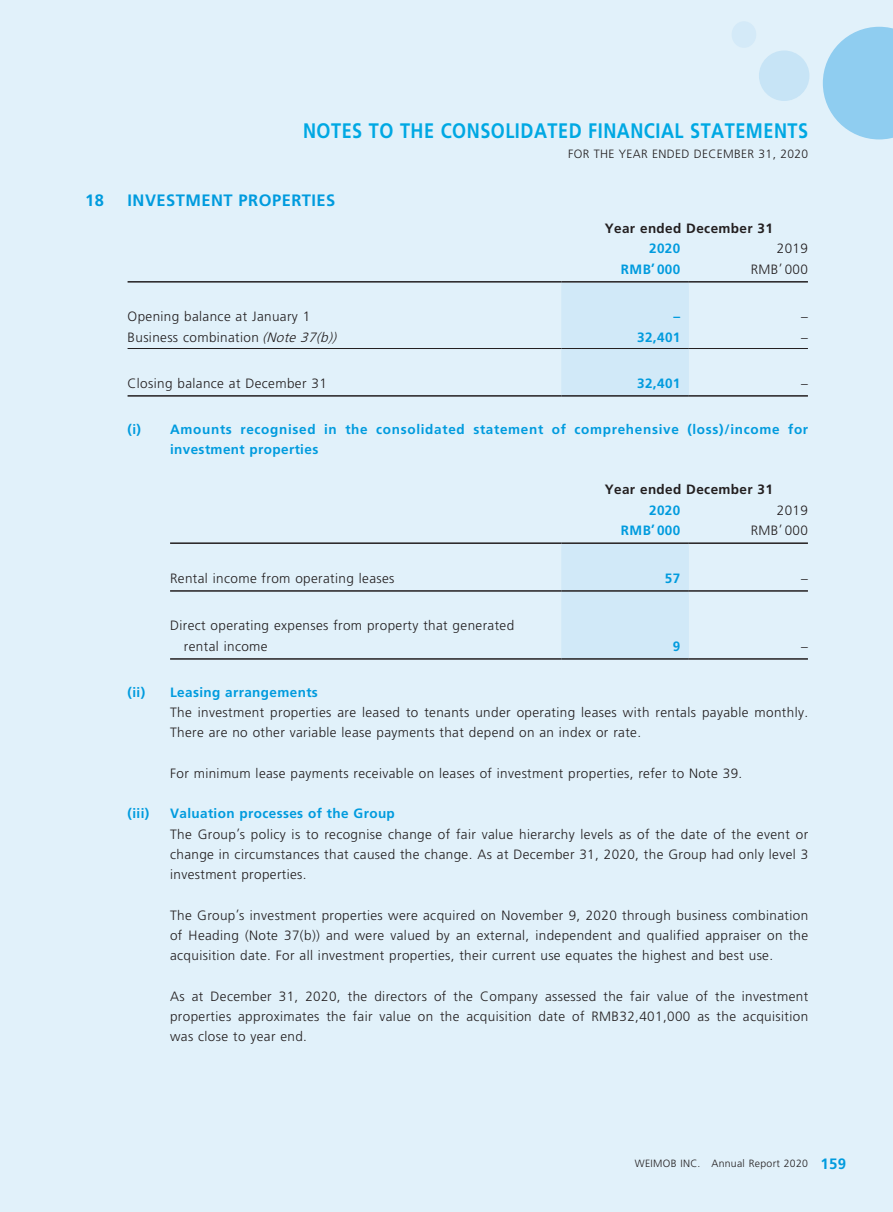
<style>
.page{position:relative;width:893px;height:1212px;background:#e1f1fa}
.page>*{position:absolute;margin:0;border:0;box-sizing:border-box;transform-origin:0 0}
.t1{font:700 21px "Frutiger LT Std";letter-spacing:.03em;color:#00a8e3;scale:.86 1}
.t2{font:700 16.5px "Frutiger LT Std";letter-spacing:.03em;color:#009bde}
.t3{font:300 13.5px/20.2px "Frutiger LT Std";letter-spacing:.03em;color:#231f20;text-align:justify}
.t4{font:700 13.5px/20.2px "Frutiger LT Std";letter-spacing:.05em;color:#009bde}
.t5{font:700 13.5px "Frutiger LT Std";letter-spacing:.03em;color:#009bde}
.t6{font:700 13.5px "Frutiger LT Std";letter-spacing:.03em;color:#231f20}
.t7{font:300 12px "Frutiger LT Std";letter-spacing:.03em;color:#231f20}
.t8{font:300 10.5px "Frutiger LT Std";letter-spacing:.03em;color:#231f20}
.s1{font-style:italic}
.s2{font-weight:700;font-size:15px;color:#009bde}
</style>
<div class="page">
<svg style="left:823px;top:27px;width:70px;height:112px"></svg>
<div style="left:759px;top:50px;width:50px;height:51px;background:#c7e4f6;border-radius:50%"></div>
<div style="left:732px;top:21px;width:24px;height:27px;background:#d4eaf8;border-radius:50%"></div>
<div style="left:561px;top:283px;width:128px;height:112px;background:#d1e9f8"></div>
<hr style="left:128px;top:281px;width:433px;height:2px;background:#231f20">
<hr style="left:561px;top:281px;width:128px;height:2px;background:#231f20">
<hr style="left:689px;top:281px;width:119px;height:2px;background:#231f20">
<hr style="left:128px;top:348px;width:433px;height:1px;background:#231f20">
<hr style="left:561px;top:348px;width:128px;height:1px;background:#231f20">
<hr style="left:689px;top:348px;width:119px;height:1px;background:#231f20">
<hr style="left:128px;top:395px;width:433px;height:2px;background:#231f20">
<hr style="left:561px;top:395px;width:128px;height:2px;background:#231f20">
<hr style="left:689px;top:395px;width:119px;height:2px;background:#231f20">
<div style="left:561px;top:544px;width:128px;height:114px;background:#d1e9f8"></div>
<hr style="left:170px;top:542px;width:391px;height:2px;background:#231f20">
<hr style="left:561px;top:542px;width:128px;height:2px;background:#231f20">
<hr style="left:689px;top:542px;width:119px;height:2px;background:#231f20">
<hr style="left:170px;top:590px;width:391px;height:2px;background:#231f20">
<hr style="left:561px;top:590px;width:128px;height:2px;background:#231f20">
<hr style="left:689px;top:590px;width:119px;height:2px;background:#231f20">
<hr style="left:170px;top:658px;width:391px;height:2px;background:#231f20">
<hr style="left:561px;top:658px;width:128px;height:2px;background:#231f20">
<hr style="left:689px;top:658px;width:119px;height:2px;background:#231f20">
<h1 class="t1" style="left:303px;top:118px;width:589px">NOTES TO THE CONSOLIDATED FINANCIAL STATEMENTS</h1>
<p class="t7" style="left:568px;top:147px;width:241px">FOR THE YEAR ENDED DECEMBER 31, 2020</p>
<p class="t2" style="left:85px;top:191px;width:20px">18</p>
<p class="t2" style="left:128px;top:191px;width:209px">INVESTMENT PROPERTIES</p>
<p class="t6" style="left:605px;top:220px;width:170px">Year ended December 31</p>
<p class="t5" style="left:649px;top:241px;width:33px">2020</p>
<p class="t3" style="left:777px;top:239px;width:33px">2019</p>
<p class="t5" style="left:621px;top:261px;width:61px">RMB’ 000</p>
<p class="t3" style="left:751px;top:259px;width:59px">RMB’ 000</p>
<p class="t3" style="left:128px;top:307px;width:184px">Opening balance at January 1</p>
<p class="t5" style="left:674px;top:309px;width:8px">–</p>
<p class="t3" style="left:801px;top:307px;width:8px">–</p>
<p class="t3" style="left:128px;top:327px;width:214px">Business combination <span class="s1">(Note 37(b))</span></p>
<p class="t5" style="left:637px;top:329px;width:45px">32,401</p>
<p class="t3" style="left:801px;top:327px;width:8px">–</p>
<p class="t3" style="left:128px;top:373px;width:201px">Closing balance at December 31</p>
<p class="t5" style="left:637px;top:375px;width:45px">32,401</p>
<p class="t3" style="left:801px;top:373px;width:8px">–</p>
<p class="t4" style="left:170px;top:419px;width:640px;text-indent:-43px">(i) Amounts recognised in the consolidated statement of comprehensive (loss)/income for investment properties</p>
<p class="t6" style="left:605px;top:482px;width:170px">Year ended December 31</p>
<p class="t5" style="left:649px;top:502px;width:33px">2020</p>
<p class="t3" style="left:777px;top:500px;width:33px">2019</p>
<p class="t5" style="left:621px;top:522px;width:61px">RMB’ 000</p>
<p class="t3" style="left:751px;top:520px;width:59px">RMB’ 000</p>
<p class="t3" style="left:170px;top:568px;width:226px">Rental income from operating leases</p>
<p class="t5" style="left:665px;top:570px;width:17px">57</p>
<p class="t3" style="left:801px;top:568px;width:8px">–</p>
<p class="t3" style="left:184px;top:616px;width:332px;text-indent:-14px">Direct operating expenses from property that generated rental income</p>
<p class="t5" style="left:673px;top:638px;width:9px">9</p>
<p class="t3" style="left:801px;top:636px;width:8px">–</p>
<p class="t5" style="left:128px;top:684px;width:19px">(ii)</p>
<p class="t5" style="left:170px;top:684px;width:149px">Leasing arrangements</p>
<p class="t3" style="left:170px;top:702px;width:640px">The investment properties are leased to tenants under operating leases with rentals payable monthly.<br>There are no other variable lease payments that depend on an index or rate.</p>
<p class="t3" style="left:170px;top:763px;width:574px">For minimum lease payments receivable on leases of investment properties, refer to Note 39.</p>
<p class="t5" style="left:128px;top:806px;width:23px">(iii)</p>
<p class="t5" style="left:170px;top:806px;width:226px">Valuation processes of the Group</p>
<p class="t3" style="left:170px;top:824px;width:640px">The Group’s policy is to recognise change of fair value hierarchy levels as of the date of the event or change in circumstances that caused the change. As at December 31, 2020, the Group had only level 3 investment properties.</p>
<p class="t3" style="left:170px;top:905px;width:640px">The Group’s investment properties were acquired on November 9, 2020 through business combination of Heading (Note 37(b)) and were valued by an external, independent and qualified appraiser on the acquisition date. For all investment properties, their current use equates the highest and best use.</p>
<p class="t3" style="left:170px;top:986px;width:640px">As at December 31, 2020, the directors of the Company assessed the fair value of the investment properties approximates the fair value on the acquisition date of RMB32,401,000 as the acquisition was close to year end.</p>
<p class="t8" style="left:635px;top:1158px;width:213px">WEIMOB INC. Annual Report 2020 <span class="s2">159</span></p>
</div>
